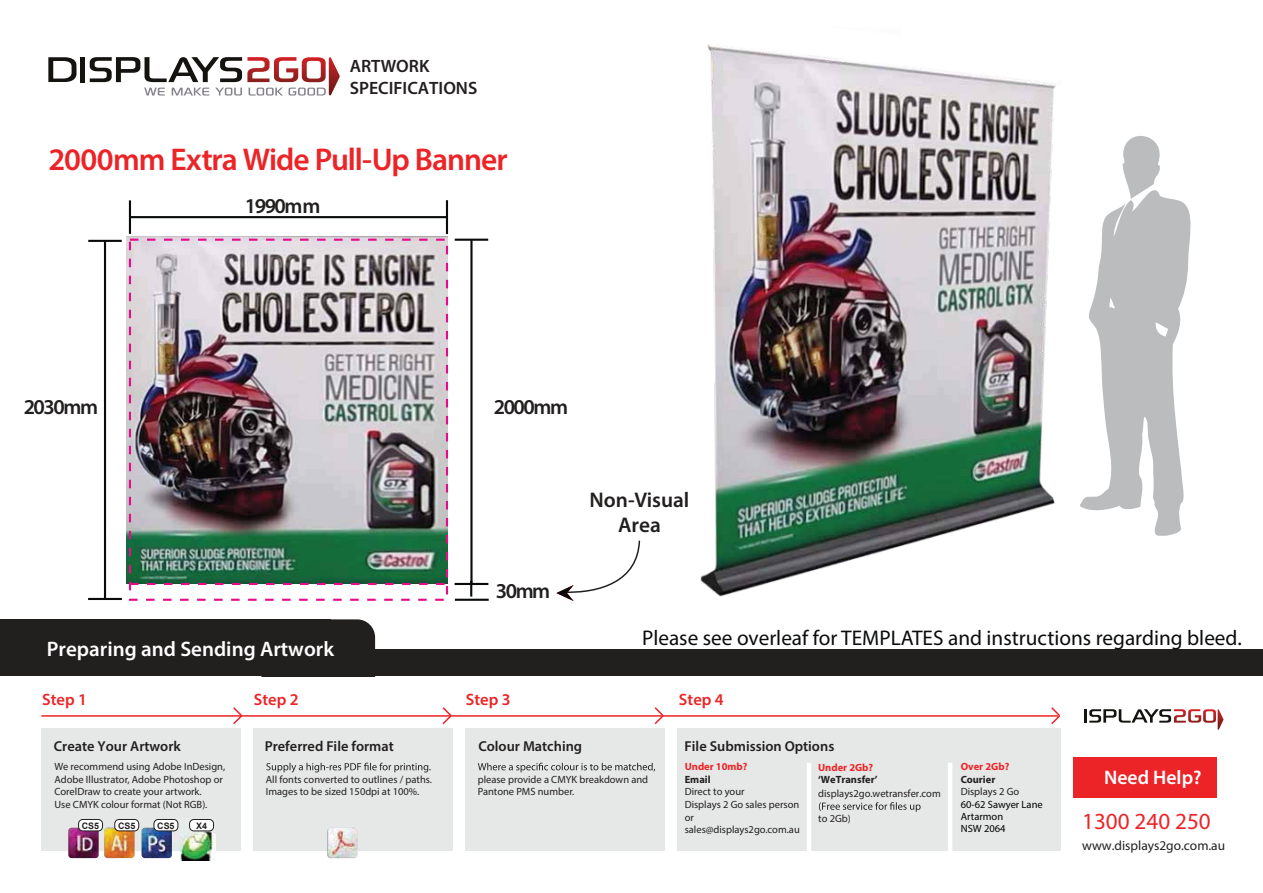
<style>
.page{position:relative;width:1263px;height:893px;background:#fff}
.page>*{position:absolute;margin:0;border:0;box-sizing:border-box;transform-origin:0 0}
.t1{font:600 31.5px "Myriad Pro";letter-spacing:-.03em;color:#ec2427}
.t2{font:23.1px "Myriad Pro";color:#ec2427}
.t3{font:21.3px "Myriad Pro";color:#0b0c0c}
.t4{font:600 21.3px "Myriad Pro";letter-spacing:-.07em;color:#221f1f}
.t5{font:600 21.3px/25.5px "Myriad Pro";color:#221f1f;text-align:center}
.t6{font:600 21px "Myriad Pro";color:#fff}
.t7{font:600 19.65px "Myriad Pro";color:#fff}
.t8{font:600 17.85px/21.5px "Myriad Pro";color:#231f20}
.t9{font:600 16.5px "Myriad Pro";color:#ec2427}
.t10{font:600 14.4px "Myriad Pro";color:#221f1f}
.t11{font:13.35px "Myriad Pro";color:#221f1f}
.t12{font:10.5px/12.6px "Myriad Pro";color:#221f1f}
.t13{font:10.5px/11.2px "Myriad Pro";color:#010101}
.t14{font:700 10.5px "Myriad Pro";color:#ec2427}
.t15{font:700 10.5px "Myriad Pro";color:#221f1f}
.t16{font:700 8.85px "Arial";color:#221f1f}
</style>
<div class="page">
<div style="left:259px;top:649px;width:1004px;height:27px;background:#221f1f"></div>
<div style="left:1073px;top:757px;width:144px;height:41px;background:#ec2427"></div>
<div style="left:41px;top:728px;width:200px;height:122px;background:#e6e7e7"></div>
<div style="left:253px;top:728px;width:200px;height:122px;background:#e6e7e7"></div>
<div style="left:465px;top:728px;width:200px;height:122px;background:#e6e7e7"></div>
<div style="left:677px;top:728px;width:383px;height:122px;background:#e6e7e7"></div>
<svg style="left:331px;top:619px;width:44px;height:30px"></svg>
<div style="left:0;top:619px;width:331px;height:57px;background:#221f1f"></div>
<hr style="left:41px;top:715px;width:1017px;height:2px;background:#ec2427">
<svg style="left:232px;top:707px;width:12px;height:18px"></svg>
<svg style="left:441px;top:707px;width:12px;height:18px"></svg>
<svg style="left:653px;top:707px;width:12px;height:18px"></svg>
<svg style="left:1049px;top:707px;width:11px;height:18px"></svg>
<svg style="left:266px;top:763px;width:165px;height:10px"></svg>
<svg style="left:478px;top:763px;width:177px;height:9px"></svg>
<svg style="left:819px;top:802px;width:101px;height:10px"></svg>
<hr style="left:807px;top:763px;width:4px;height:99px;background:#fff">
<hr style="left:948px;top:763px;width:4px;height:99px;background:#fff">
<img style="left:142px;top:828px;width:30px;height:30px">
<img style="left:104px;top:828px;width:31px;height:30px">
<img style="left:68px;top:828px;width:31px;height:30px">
<img style="left:173px;top:819px;width:42px;height:41px">
<img style="left:327px;top:828px;width:31px;height:30px">
<div style="left:190px;top:819px;width:24px;height:12px;background:#fff;border-radius:4px"></div>
<div style="left:189px;top:819px;width:25px;height:12px;border:1px solid #221f1f;border-radius:4px"></div>
<div style="left:154px;top:819px;width:24px;height:12px;background:#fff;border-radius:4px"></div>
<div style="left:154px;top:819px;width:24px;height:12px;border:1px solid #221f1f;border-radius:4px"></div>
<div style="left:115px;top:819px;width:24px;height:12px;background:#fff;border-radius:4px"></div>
<div style="left:114px;top:819px;width:25px;height:12px;border:1px solid #221f1f;border-radius:4px"></div>
<div style="left:79px;top:819px;width:24px;height:12px;background:#fff;border-radius:4px"></div>
<div style="left:78px;top:819px;width:25px;height:12px;border:1px solid #221f1f;border-radius:4px"></div>
<hr style="left:455px;top:239px;width:33px;height:2px;background:#090a0a">
<hr style="left:455px;top:583px;width:33px;height:2px;background:#090a0a">
<hr style="left:470px;top:240px;width:2px;height:344px;background:#090a0a">
<hr style="left:129px;top:200px;width:2px;height:34px;background:#090a0a">
<hr style="left:446px;top:200px;width:2px;height:34px;background:#090a0a">
<hr style="left:130px;top:216px;width:317px;height:2px;background:#090a0a">
<hr style="left:455px;top:599px;width:34px;height:2px;background:#090a0a">
<svg style="left:470px;top:581px;width:2px;height:16px"></svg>
<img style="left:128px;top:238px;width:321px;height:363px">
<svg style="left:1089px;top:136px;width:101px;height:400px"></svg>
<svg style="left:556px;top:540px;width:85px;height:61px"></svg>
<hr style="left:88px;top:240px;width:34px;height:2px;background:#090a0a">
<hr style="left:88px;top:598px;width:34px;height:2px;background:#090a0a">
<hr style="left:104px;top:241px;width:2px;height:358px;background:#090a0a">
<div style="left:80px;top:57px;width:5px;height:25px;background:#151310"></div>
<svg style="left:90px;top:57px;width:250px;height:39px"></svg>
<svg style="left:48px;top:57px;width:29px;height:25px"></svg>
<hr style="left:1084px;top:709px;width:3px;height:14px;background:#151310">
<svg style="left:1089px;top:709px;width:134px;height:21px"></svg>
<img style="left:700px;top:44px;width:389px;height:553px">
<h3 class="t8" style="left:350px;top:55px;width:129px">ARTWORK<br>SPECIFICATIONS</h3>
<h1 class="t1" style="left:48px;top:140px;width:461px">2000mm Extra Wide Pull-Up Banner</h1>
<h3 class="t4" style="left:24px;top:393px;width:76px">2030mm</h3>
<h3 class="t4" style="left:245px;top:193px;width:77px">1990mm</h3>
<h3 class="t6" style="left:47px;top:635px;width:289px">Preparing and Sending Artwork</h3>
<h3 class="t4" style="left:494px;top:394px;width:76px">2000mm</h3>
<h3 class="t4" style="left:496px;top:577px;width:56px">30mm</h3>
<h3 class="t5" style="left:589px;top:486px;width:101px">Non-Visual<br>Area</h3>
<h3 class="t3" style="left:642px;top:625px;width:601px">Please see overleaf for TEMPLATES and instructions regarding bleed.</h3>
<h3 class="t9" style="left:42px;top:689px;width:46px">Step 1</h3>
<h3 class="t9" style="left:254px;top:689px;width:46px">Step 2</h3>
<h3 class="t9" style="left:466px;top:689px;width:46px">Step 3</h3>
<h3 class="t9" style="left:679px;top:689px;width:46px">Step 4</h3>
<h3 class="t10" style="left:54px;top:737px;width:129px">Create Your Artwork</h3>
<h3 class="t10" style="left:265px;top:737px;width:131px">Preferred File format</h3>
<h3 class="t10" style="left:478px;top:737px;width:105px">Colour Matching</h3>
<h3 class="t10" style="left:685px;top:737px;width:151px">File Submission Options</h3>
<p class="t12" style="left:55px;top:760px;width:172px">We recommend using Adobe InDesign, Adobe Illustrator, Adobe Photoshop or CorelDraw to create your artwork.<br>Use CMYK colour format (Not RGB).</p>
<p class="t14" style="left:685px;top:760px;width:64px">Under 10mb?</p>
<p class="t15" style="left:685px;top:772px;width:27px">Email</p>
<p class="t12" style="left:685px;top:785px;width:117px">Direct to your<br>Displays 2 Go sales person or sales@displays2go.com.au</p>
<p class="t14" style="left:818px;top:761px;width:57px">Under 2Gb?</p>
<p class="t15" style="left:818px;top:773px;width:61px">‘WeTransfer’</p>
<p class="t12" style="left:818px;top:787px;width:124px">displays2go.wetransfer.com</p>
<p class="t12" style="left:818px;top:812px;width:34px">to 2Gb)</p>
<p class="t12" style="left:266px;top:773px;width:168px">All fonts converted to outlines / paths.<br>Images to be sized 150dpi at 100%.</p>
<p class="t12" style="left:478px;top:773px;width:172px">please provide a CMYK breakdown and<br>Pantone PMS number.</p>
<p class="t16" style="left:82px;top:819px;width:19px">CS5</p>
<p class="t16" style="left:118px;top:819px;width:19px">CS5</p>
<p class="t16" style="left:157px;top:819px;width:19px">CS5</p>
<p class="t16" style="left:196px;top:819px;width:12px">X4</p>
<p class="t14" style="left:961px;top:760px;width:50px">Over 2Gb?</p>
<p class="t15" style="left:961px;top:772px;width:36px">Courier</p>
<p class="t12" style="left:961px;top:785px;width:60px">Displays 2 Go</p>
<p class="t13" style="left:961px;top:799px;width:83px">60-62 Sawyer Lane<br>Artarmon</p>
<p class="t13" style="left:961px;top:823px;width:46px">NSW 2064</p>
<h3 class="t7" style="left:1104px;top:765px;width:99px">Need Help?</h3>
<h2 class="t2" style="left:1082px;top:807px;width:130px">1300 240 250</h2>
<p class="t11" style="left:1082px;top:837px;width:144px">www.displays2go.com.au</p>
</div>
